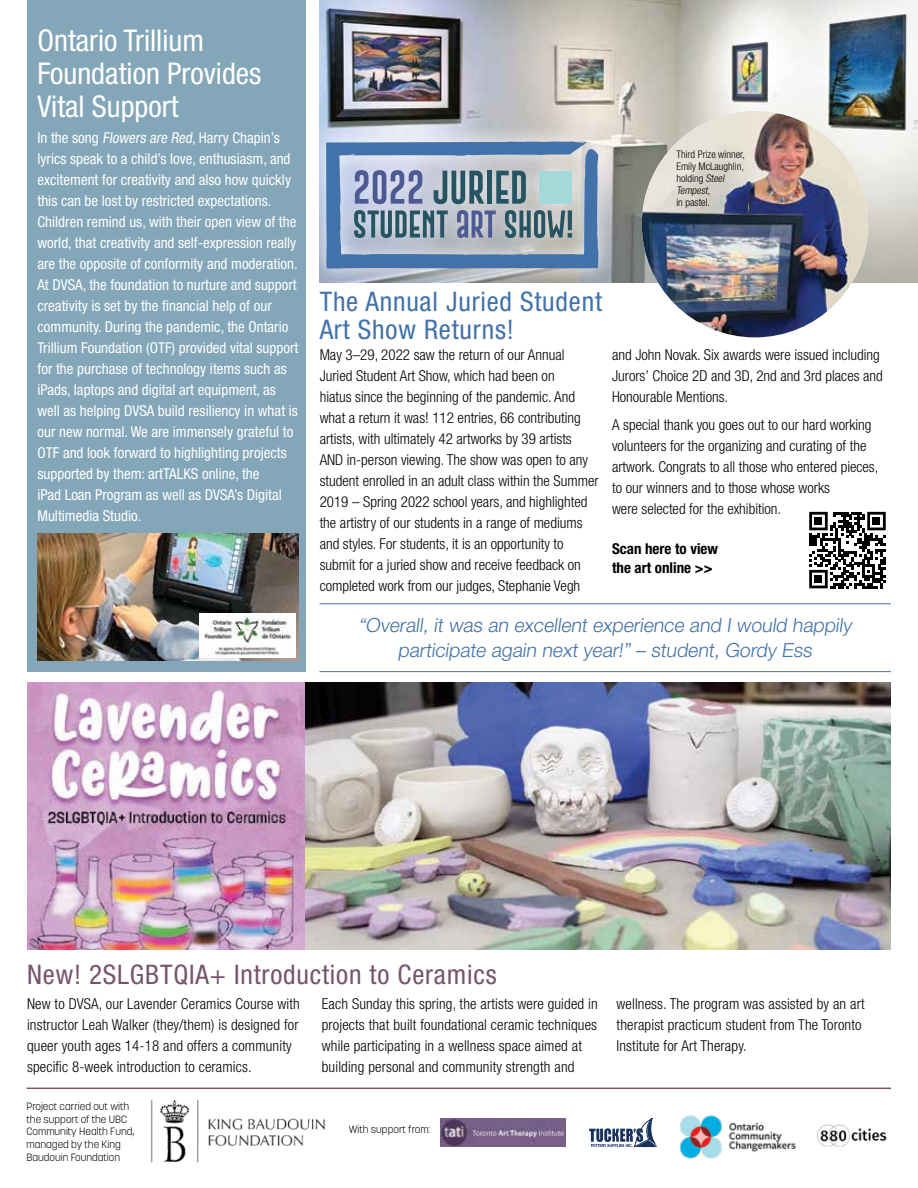
<style>
.page{position:relative;width:918px;height:1188px;background:#fff}
.page>*{position:absolute;margin:0;border:0;box-sizing:border-box;transform-origin:0 0}
.t1{font:condensed 30px/33px "Helvetica Neue";color:#fff}
.t2{font:condensed 27px/28.5px "Helvetica Neue";letter-spacing:.03em;color:#4272a9}
.t3{font:condensed 27px "Helvetica Neue";letter-spacing:.03em;color:#76546d}
.t4{font:300 19.5px/25.5px "Helvetica Neue";color:#4272a9;text-align:center}
.t5{font:300 condensed 15px/21px "Helvetica Neue";color:#000}
.t6{font:condensed 15px/21px "Helvetica Neue";color:#fff}
.t7{font:700 condensed 15px/19.5px "Helvetica Neue";color:#000}
.t8{font:300 10.5px/12.6px "Korolev";color:#000}
.t9{font:300 condensed 10.5px/12px "Helvetica Neue";color:#000}
.s1{font-style:italic}
</style>
<div class="page">
<img style="left:27px;top:683px;width:278px;height:267px">
<img style="left:305px;top:683px;width:586px;height:267px">
<img style="left:320px;top:0;width:598px;height:282px">
<div style="left:27px;top:0;width:279px;height:672px;background:#83a6b8"></div>
<img style="left:642px;top:111px;width:226px;height:226px;border-radius:113px">
<img style="left:150px;top:1099px;width:175px;height:64px">
<svg style="left:589px;top:1118px;width:68px;height:29px"></svg>
<img style="left:441px;top:1119px;width:124px;height:27px">
<img style="left:817px;top:1124px;width:70px;height:23px">
<img style="left:679px;top:1115px;width:117px;height:44px">
<hr style="left:27px;top:1088px;width:864px;height:1px;background:#76546d">
<svg style="left:319px;top:123px;width:298px;height:160px;background:#bfc2c7"></svg>
<svg style="left:326px;top:140px;width:272px;height:129px;background:#8a9fb7"></svg>
<div style="left:539px;top:171px;width:33px;height:33px;background:#a3dad9"></div>
<svg style="left:809px;top:512px;width:77px;height:76px"></svg>
<div style="left:815px;top:517px;width:7px;height:8px;background:#000"></div>
<div style="left:873px;top:517px;width:7px;height:8px;background:#000"></div>
<div style="left:815px;top:575px;width:7px;height:8px;background:#000"></div>
<hr style="left:320px;top:603px;width:571px;height:1px;background:#4272a9">
<hr style="left:320px;top:671px;width:571px;height:1px;background:#4272a9">
<img style="left:37px;top:534px;width:261px;height:127px">
<img style="left:199px;top:613px;width:96px;height:45px">
<h1 class="t1" style="left:37px;top:23px;width:225px">Ontario Trillium<br>Foundation Provides<br>Vital Support</h1>
<p class="t6" style="left:37px;top:127px;width:262px">In the song Flowers are Red, Harry Chapin’s lyrics speak to a child’s love, enthusiasm, and excitement for creativity and also how quickly this can be lost by restricted expectations.<br>Children remind us, with their open view of the world, that creativity and self-expression really are the opposite of conformity and moderation.<br>At DVSA, the foundation to nurture and support creativity is set by the financial help of our community. During the pandemic, the Ontario Trillium Foundation (OTF) provided vital support for the purchase of technology items such as iPads, laptops and digital art equipment, as well as helping DVSA build resiliency in what is our new normal. We are immensely grateful to OTF and look forward to highlighting projects supported by them: artTALKS online, the<br>iPad Loan Program as well as DVSA’s Digital Multimedia Studio.</p>
<h2 class="t2" style="left:320px;top:287px;width:284px">The Annual Juried Student<br>Art Show Returns!</h2>
<p class="t9" style="left:676px;top:149px;width:70px">Third Prize winner,<br>Emily McLaughlin, holding <span class="s1">Steel<br>Tempest</span>,<br>in pastel.</p>
<p class="t5" style="left:320px;top:344px;width:280px">May 3–29, 2022 saw the return of our Annual Juried Student Art Show, which had been on<br>hiatus since the beginning of the pandemic. And what a return it was! 112 entries, 66 contributing artists, with ultimately 42 artworks by 39 artists AND in-person viewing. The show was open to any student enrolled in an adult class within the Summer 2019 – Spring 2022 school years, and highlighted the artistry of our students in a range of mediums and styles. For students, it is an opportunity to submit for a juried show and receive feedback on completed work from our judges, Stephanie Vegh</p>
<p class="t5" style="left:612px;top:344px;width:272px">and John Novak. Six awards were issued including<br>Jurors’ Choice 2D and 3D, 2nd and 3rd places and<br>Honourable Mentions.</p>
<p class="t5" style="left:612px;top:414px;width:268px">A special thank you goes out to our hard working volunteers for the organizing and curating of the artwork. Congrats to all those who entered pieces, to our winners and to those whose works<br>were selected for the exhibition.</p>
<p class="t7" style="left:612px;top:538px;width:108px">Scan here to view the art online &gt;&gt;</p>
<h3 class="t4" style="left:358px;top:612px;width:495px">“Overall, it was an excellent experience and I would happily participate again next year!” – student, Gordy Ess</h3>
<h2 class="t3" style="left:27px;top:959px;width:471px">New! 2SLGBTQIA+ Introduction to Ceramics</h2>
<p class="t5" style="left:27px;top:993px;width:274px">New to DVSA, our Lavender Ceramics Course with instructor Leah Walker (they/them) is designed for queer youth ages 14-18 and offers a community specific 8-week introduction to ceramics.</p>
<p class="t5" style="left:322px;top:993px;width:277px">Each Sunday this spring, the artists were guided in projects that built foundational ceramic techniques while participating in a wellness space aimed at building personal and community strength and</p>
<p class="t5" style="left:617px;top:993px;width:250px">wellness. The program was assisted by an art therapist practicum student from The Toronto<br>Institute for Art Therapy.</p>
<p class="t8" style="left:27px;top:1100px;width:110px">Project carried out with the support of the UBC<br>Community Health Fund, managed by the King<br>Baudouin Foundation</p>
<p class="t8" style="left:349px;top:1123px;width:83px">With support from:</p>
</div>
